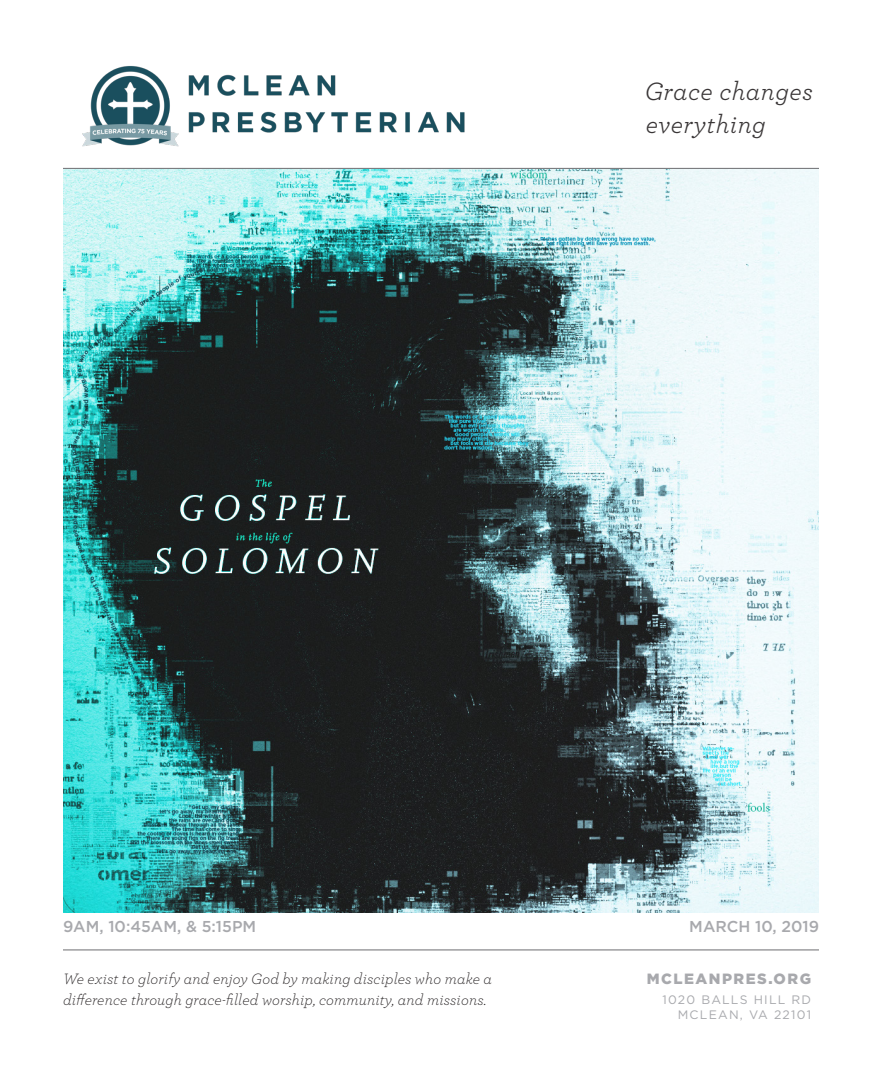
<style>
.page{position:relative;width:882px;height:1071px;background:#fff}
.page>*{position:absolute;margin:0;border:0;box-sizing:border-box;transform-origin:0 0}
.t1{font:italic 26.25px/33.2px "Archer";letter-spacing:.02em;color:#231f20}
.COVER_tagline_small{font:italic 300 15.75px/21px "Archer";letter-spacing:.01em;color:#231f20}
.COVER_date{font:500 15.75px "Gotham";color:#a8a9ad}
.COVER_website{font:900 14.88px "Gotham";letter-spacing:.1em;color:#a8a9ad}
.COVER_website-2{font:12.25px "Gotham";letter-spacing:.1em;color:#a8a9ad}
</style>
<div class="page">
<img style="left:82px;top:66px;width:383px;height:81px">
<hr style="left:63px;top:950px;width:756px;height:1px;background:#6c6d70">
<hr style="left:63px;top:168px;width:756px;height:1px;background:#6c6d70">
<img style="left:63px;top:170px;width:756px;height:743px">
<h1 class="t1" style="left:644px;top:73px;width:170px">Grace changes everything</h1>
<p class="COVER_date" style="left:63px;top:916px;width:195px">9AM, 10:45AM, &amp; 5:15PM</p>
<p class="COVER_date" style="left:689px;top:916px;width:131px">MARCH 10, 2019</p>
<p class="COVER_tagline_small" style="left:63px;top:968px;width:431px">We exist to glorify and enjoy God by making disciples who make a difference through grace-filled worship, community, and missions.</p>
<p class="COVER_website" style="left:647px;top:968px;width:166px">MCLEANPRES.ORG</p>
<p class="COVER_website-2" style="left:662px;top:992px;width:150px">1020 BALLS HILL RD</p>
<p class="COVER_website-2" style="left:678px;top:1007px;width:135px">MCLEAN, VA 22101</p>
</div>
